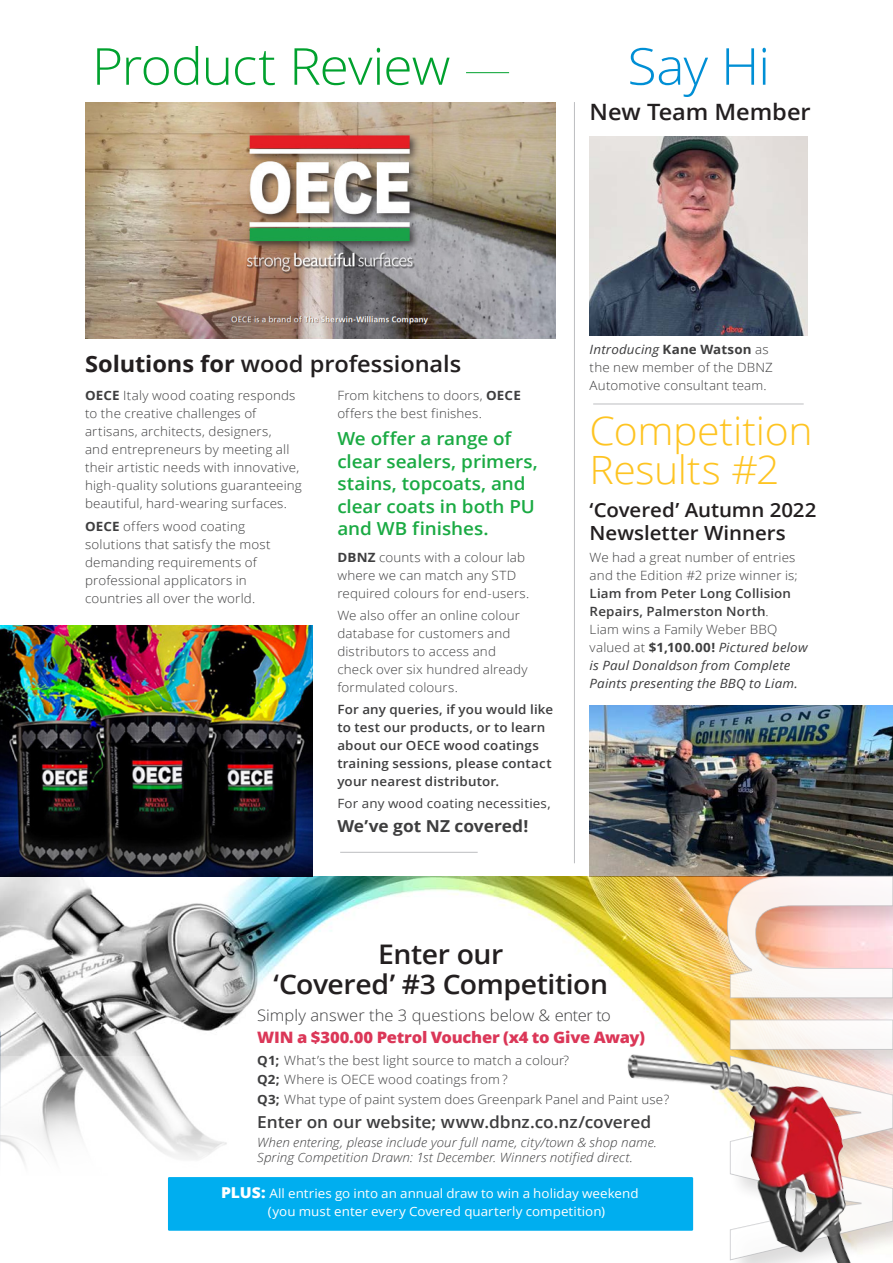
<style>
.page{position:relative;width:893px;height:1263px;background:#fff}
.page>*{position:absolute;margin:0;border:0;box-sizing:border-box;transform-origin:0 0}
.Body_1_large{font:300 51px "Open Sans";letter-spacing:-.025em;color:#00a12e;scale:1.05 1}
.Body_1_large-2{font:300 51px "Open Sans";color:#008fd5;scale:1.05 1}
.Body_1_large-3{font:300 39px/39px "Open Sans";letter-spacing:-.01em;color:#fec422;scale:1.05 1}
.Body_1_large-4{font:600 27px/30px "Open Sans";letter-spacing:-.015em;color:#231f20;text-align:center;scale:1.05 1}
.Body_1_large-5{font:600 22.5px "Open Sans";letter-spacing:-.005em;color:#231f20;scale:1.05 1}
.Body_1_large-6{font:600 19.5px/22.5px "Open Sans";color:#231f20;scale:1.05 1}
.Body_1_large-7{font:600 18px/22.5px "Open Sans";letter-spacing:-.005em;color:#1aaa43;scale:1.05 1}
.Body_1_large-8{font:600 16.5px "Open Sans";color:#3e3e3f;scale:1.05 1}
.Body_1_large-9{font:700 16.5px "Open Sans";color:#3e3e3f;scale:1.05 1}
.Body_1_large-10{font:300 15.75px/22.5px "Open Sans";letter-spacing:.005em;color:#3e3e3f;scale:1.05 1}
.Body_1_large-11{font:300 12.75px/18px "Open Sans";letter-spacing:.015em;color:#3e3e3f;scale:1.05 1}
.Body_1_large-12{font:600 12.75px/18px "Open Sans";letter-spacing:.015em;color:#3e3e3f;scale:1.05 1}
.Body_1_large-13{font:italic 300 12.75px "Open Sans";letter-spacing:.01em;color:#3e3e3f;scale:1.05 1}
.Body_1_large-14{font:12.75px/18px "Open Sans";letter-spacing:.005em;color:#fff;scale:1.05 1}
.Body_1_large-15{font:12.75px "Open Sans";letter-spacing:.015em;color:#3e3e3f;scale:1.05 1}
.s1{font-weight:700}
.s2{font-weight:400;font-style:italic}
.s3{font-weight:600}
.s4{font-weight:800;color:#db3758}
.s5{font-weight:800;font-size:15px}
</style>
<div class="page">
<img style="left:590px;top:706px;width:303px;height:170px">
<img style="left:0;top:876px;width:726px;height:180px">
<img style="left:0;top:1056px;width:227px;height:108px">
<div style="left:168px;top:1177px;width:525px;height:54px;background:#00aeef"></div>
<svg style="left:727px;top:876px;width:166px;height:369px"></svg>
<img style="left:551px;top:1020px;width:332px;height:243px">
<img style="left:590px;top:136px;width:218px;height:200px">
<hr style="left:574px;top:102px;width:1px;height:761px;background:#bcbdc0">
<img style="left:85px;top:102px;width:471px;height:236px">
<hr style="left:593px;top:404px;width:211px;height:1px;background:#bcbdc0">
<hr style="left:466px;top:72px;width:43px;height:1px;background:#00a12e">
<img style="left:0;top:626px;width:313px;height:250px">
<hr style="left:340px;top:852px;width:138px;height:1px;background:#bcbdc0">
<p class="Body_1_large" style="left:92px;top:31px;width:343px">Product Review</p>
<p class="Body_1_large-2" style="left:627px;top:31px;width:138px">Say Hi</p>
<p class="Body_1_large-5" style="left:590px;top:97px;width:212px">New Team Member</p>
<p class="Body_1_large-5" style="left:85px;top:348px;width:360px"><span class="s1">Solutions for</span> wood professionals</p>
<p class="Body_1_large-11" style="left:85px;top:386px;width:208px"><span class="s1">OECE</span> Italy wood coating responds to the creative challenges of artisans, architects, designers,<br>and entrepreneurs by meeting all their artistic needs with innovative, high-quality solutions guaranteeing beautiful, hard-wearing surfaces.</p>
<p class="Body_1_large-11" style="left:85px;top:517px;width:178px"><span class="s1">OECE</span> offers wood coating solutions that satisfy the most demanding requirements of professional applicators in countries all over the world.</p>
<p class="Body_1_large-11" style="left:337px;top:386px;width:176px">From kitchens to doors, <span class="s1">OECE </span>offers the best finishes.</p>
<p class="Body_1_large-7" style="left:337px;top:427px;width:193px">We offer a range of clear sealers, primers, stains, topcoats, and clear coats in both PU and WB finishes.</p>
<p class="Body_1_large-11" style="left:337px;top:548px;width:184px"><span class="s1">DBNZ</span> counts with a colour lab where we can match any STD required colours for end-users.</p>
<p class="Body_1_large-11" style="left:337px;top:606px;width:183px">We also offer an online colour database for customers and distributors to access and check over six hundred already formulated colours.</p>
<p class="Body_1_large-12" style="left:337px;top:700px;width:207px">For any queries, if you would like to test our products, or to learn about our OECE wood coatings training sessions, please contact your nearest distributor.</p>
<p class="Body_1_large-15" style="left:337px;top:795px;width:205px">For any wood coating necessities,</p>
<p class="Body_1_large-9" style="left:337px;top:815px;width:183px">We’ve got NZ covered!</p>
<p class="Body_1_large-11" style="left:590px;top:340px;width:176px"><span class="s2">Introducing</span> <span class="s1">Kane Watson</span> as the new member of the DBNZ<br>Automotive consultant team.</p>
<p class="Body_1_large-3" style="left:590px;top:410px;width:214px">Competition<br>Results #2</p>
<p class="Body_1_large-6" style="left:590px;top:498px;width:218px">‘Covered’ Autumn 2022<br>Newsletter Winners</p>
<p class="Body_1_large-11" style="left:590px;top:547px;width:209px">We had a great number of entries and the Edition #2 prize winner is;<br><span class="s3">Liam from Peter Long Collision<br>Repairs, Palmerston North</span>.<br>Liam wins a Family Weber BBQ valued at <span class="s1">$1,100.00!</span> <span class="s2">Pictured below is Paul Donaldson from Complete<br>Paints presenting the BBQ to Liam.</span></p>
<p class="Body_1_large-4" style="left:274px;top:939px;width:320px">Enter our<br>‘Covered’ #3 Competition</p>
<p class="Body_1_large-10" style="left:257px;top:1003px;width:371px">Simply answer the 3 questions below &amp; enter to<br><span class="s4">WIN a $300.00 Petrol Voucher (x4 to Give Away)</span></p>
<p class="Body_1_large-11" style="left:257px;top:1051px;width:298px"><span class="s1">Q1;</span> What’s the best light source to match a colour?</p>
<p class="Body_1_large-11" style="left:257px;top:1070px;width:240px"><span class="s1">Q2;</span> Where is OECE wood coatings from ?</p>
<p class="Body_1_large-11" style="left:257px;top:1089px;width:394px"><span class="s1">Q3;</span> What type of paint system does Greenpark Panel and Paint use?</p>
<p class="Body_1_large-8" style="left:257px;top:1110px;width:377px">Enter on our website; www.dbnz.co.nz/covered</p>
<p class="Body_1_large-13" style="left:257px;top:1133px;width:382px">When entering, please include your full name, city/town &amp; shop name.</p>
<p class="Body_1_large-13" style="left:257px;top:1148px;width:359px">Spring Competition Drawn: 1st December. Winners notified direct.</p>
<p class="Body_1_large-14" style="left:268px;top:1184px;width:354px;text-indent:-47px"><span class="s5">PLUS:</span> All entries go into an annual draw to win a holiday weekend (you must enter every Covered quarterly competition)</p>
</div>
